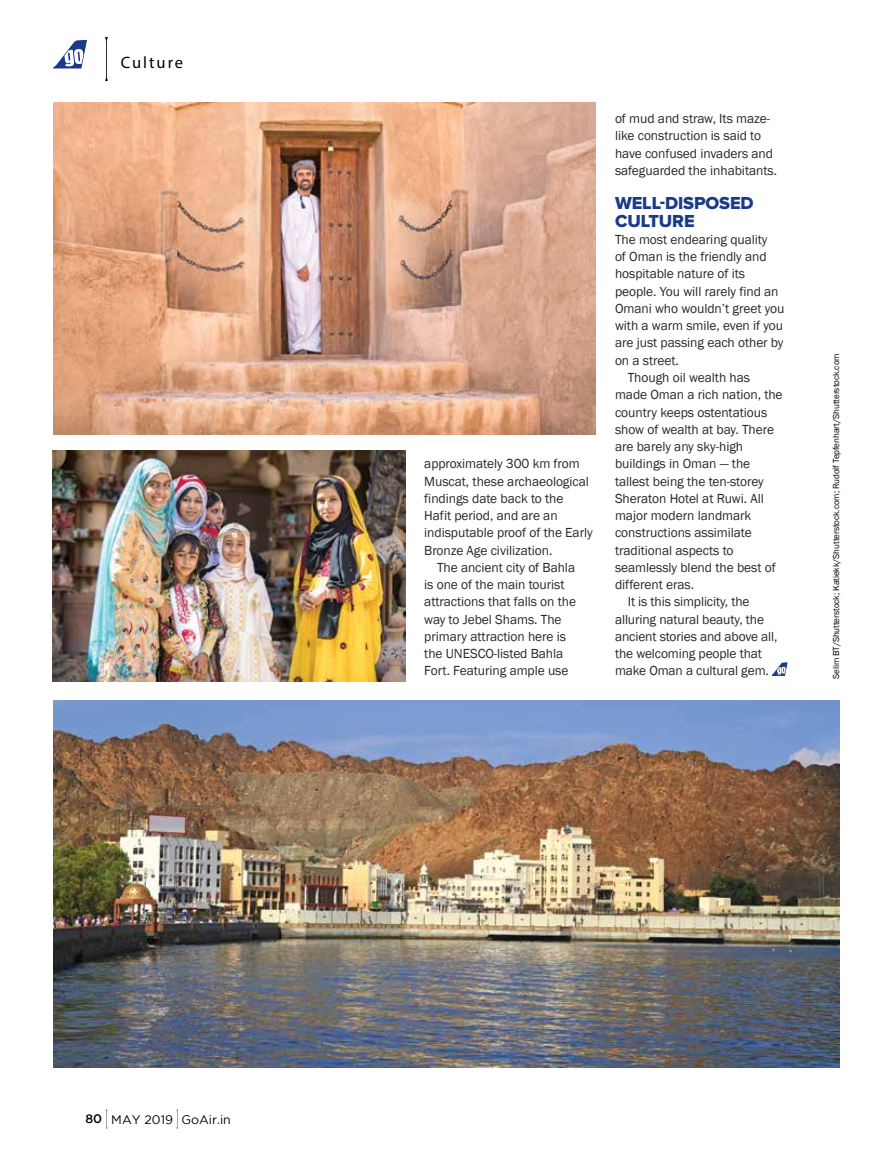
<style>
.page{position:relative;width:893px;height:1170px;background:#fff}
.page>*{position:absolute;margin:0;border:0;box-sizing:border-box;transform-origin:0 0}
.t1{font:18px/17.2px "Proxima Nova Extrabld";letter-spacing:-.005em;color:#19398a}
.t2{font:16.5px "Myriad Pro";letter-spacing:.12em;color:#000}
.t3{font:13.5px/17.2px "Franklin Gothic";letter-spacing:-.005em;color:#292829}
.t4{font:12.3px "Gotham";color:#000}
.t5{font:500 12.3px "Gotham";color:#000}
.t6{font:9px "Franklin Gothic";letter-spacing:-.01em;color:#000}
</style>
<div class="page">
<svg style="left:106px;top:1109px;width:1px;height:19px"></svg>
<svg style="left:177px;top:1109px;width:1px;height:19px"></svg>
<svg style="left:105px;top:37px;width:3px;height:44px"></svg>
<svg style="left:53px;top:40px;width:33px;height:28px"></svg>
<svg style="left:772px;top:662px;width:15px;height:13px"></svg>
<img style="left:54px;top:102px;width:542px;height:333px">
<img style="left:54px;top:700px;width:785px;height:367px">
<img style="left:53px;top:451px;width:352px;height:231px">
<p class="t2" style="left:121px;top:53px;width:64px">Culture</p>
<p class="t5" style="left:85px;top:1111px;width:18px">80</p>
<p class="t4" style="left:111px;top:1112px;width:121px">MAY 2019 GoAir.in</p>
<p class="t3" style="left:424px;top:455px;width:170px">approximately 300 km from<br>Muscat, these archaeological findings date back to the<br>Hafit period, and are an indisputable proof of the Early<br>Bronze Age civilization.</p>
<p class="t3" style="left:424px;top:559px;width:153px;text-indent:13px">The ancient city of Bahla is one of the main tourist attractions that falls on the way to Jebel Shams. The primary attraction here is the UNESCO-listed Bahla<br>Fort. Featuring ample use</p>
<p class="t3" style="left:615px;top:110px;width:164px">of mud and straw, Its maze&shy;like construction is said to have confused invaders and safeguarded the inhabitants.</p>
<h1 class="t1" style="left:615px;top:195px;width:140px">WELL-DISPOSED<br>CULTURE</h1>
<p class="t3" style="left:615px;top:231px;width:154px">The most endearing quality</p>
<p class="t3" style="left:615px;top:248px;width:153px">of Oman is the friendly and</p>
<p class="t3" style="left:615px;top:265px;width:132px">hospitable nature of its</p>
<p class="t3" style="left:615px;top:283px;width:165px">people. You will rarely find an</p>
<p class="t3" style="left:615px;top:300px;width:171px">Omani who wouldn’t greet you</p>
<p class="t3" style="left:615px;top:317px;width:170px">with a warm smile, even if you</p>
<p class="t3" style="left:615px;top:334px;width:170px">are just passing each other by</p>
<p class="t3" style="left:615px;top:352px;width:65px">on a street.</p>
<p class="t3" style="left:628px;top:369px;width:124px">Though oil wealth has</p>
<p class="t3" style="left:615px;top:386px;width:169px">made Oman a rich nation, the</p>
<p class="t3" style="left:615px;top:403px;width:154px">country keeps ostentatious</p>
<p class="t3" style="left:615px;top:421px;width:161px">show of wealth at bay. There</p>
<p class="t3" style="left:615px;top:438px;width:130px">are barely any sky-high</p>
<p class="t3" style="left:615px;top:455px;width:137px">buildings in Oman — the</p>
<p class="t3" style="left:615px;top:472px;width:150px">tallest being the ten-storey</p>
<p class="t3" style="left:615px;top:490px;width:150px">Sheraton Hotel at Ruwi. All</p>
<p class="t3" style="left:615px;top:507px;width:138px">major modern landmark</p>
<p class="t3" style="left:615px;top:524px;width:138px">constructions assimilate</p>
<p class="t3" style="left:615px;top:541px;width:120px">traditional aspects to</p>
<p class="t3" style="left:615px;top:559px;width:162px">seamlessly blend the best of</p>
<p class="t3" style="left:615px;top:576px;width:81px">different eras.</p>
<p class="t3" style="left:628px;top:593px;width:123px">It is this simplicity, the</p>
<p class="t3" style="left:615px;top:610px;width:151px">alluring natural beauty, the</p>
<p class="t3" style="left:615px;top:628px;width:164px">ancient stories and above all,</p>
<p class="t3" style="left:615px;top:645px;width:148px">the welcoming people that</p>
<p class="t3" style="left:615px;top:662px;width:155px">make Oman a cultural gem.</p>
<p class="t6" style="left:830px;top:679px;width:327px;rotate:-90deg">Selim BT/Shutterstock; Katiekk/Shutterstock.com; Rudolf Tepfenhart/Shutterstock.com</p>
</div>
